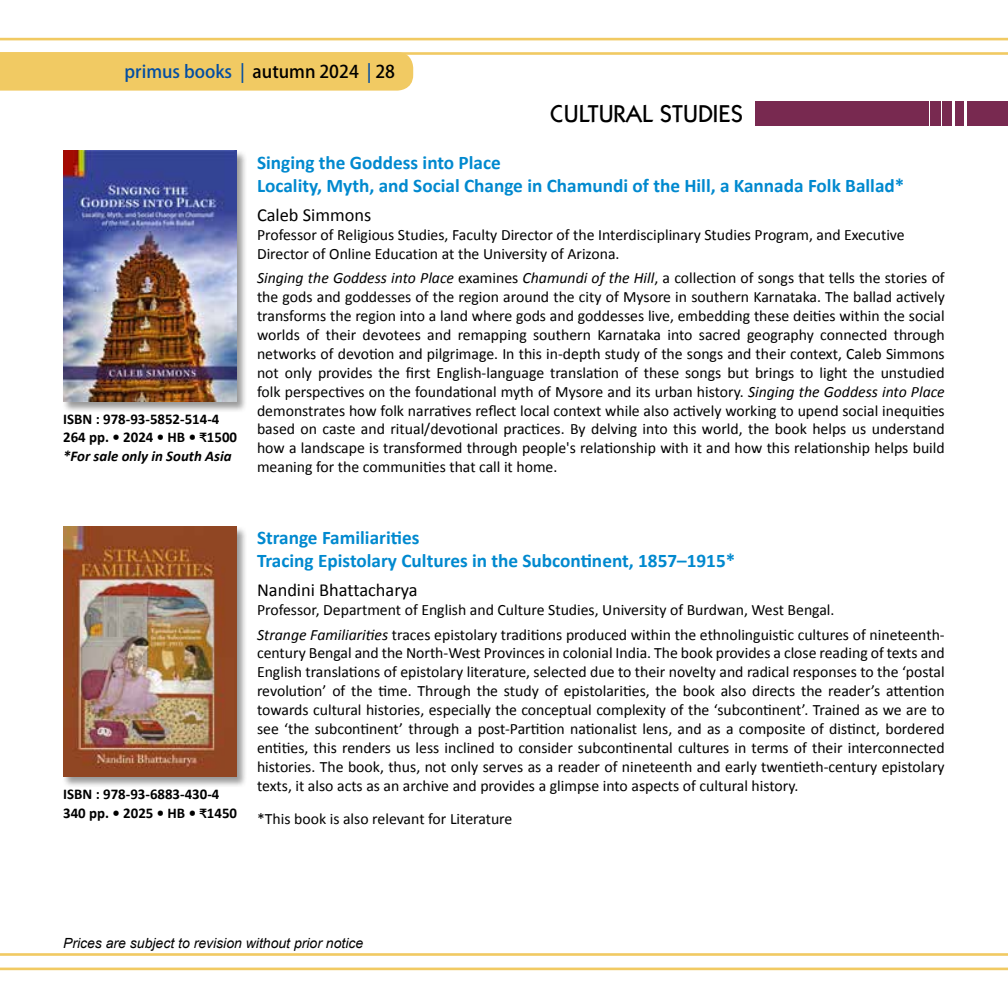
<style>
.page{position:relative;width:1008px;height:1008px;background:#fff}
.page>*{position:absolute;margin:0;border:0;box-sizing:border-box;transform-origin:0 0}
.t1{font:500 24.5px "ITC Kabel Std";color:#000}
.t2{font:700 19.25px/23.1px "Calibri";color:#0089cf}
.t3{font:18.38px "Calibri";color:#000}
.t4{font:500 17.5px "Koz Go Pro";color:#034ea2}
.t5{font:15.75px/18.9px "Calibri";color:#000}
.t6{font:700 14.88px/18.4px "Calibri";color:#000}
.t7{font:italic 700 14.88px "Calibri";color:#000}
.t8{font:italic 14px "Arial";color:#000}
.s1{color:#000}
.s2{font-style:italic}
</style>
<div class="page">
<hr style="left:0;top:38px;width:1008px;height:2px;background:#f1ca63">
<hr style="left:0;top:52px;width:1008px;height:3px;background:#f1ca63">
<hr style="left:0;top:968px;width:1008px;height:2px;background:#f1ca63">
<hr style="left:0;top:953px;width:1008px;height:3px;background:#f1ca63">
<div style="left:0;top:52px;width:413px;height:39px;background:#f1ca63"></div>
<div style="left:967px;top:101px;width:41px;height:25px;background:#782950"></div>
<div style="left:955px;top:101px;width:8px;height:25px;background:#782950"></div>
<div style="left:942px;top:101px;width:9px;height:25px;background:#782950"></div>
<div style="left:930px;top:101px;width:11px;height:25px;background:#782950"></div>
<div style="left:923px;top:101px;width:6px;height:25px;background:#782950"></div>
<div style="left:910px;top:101px;width:12px;height:25px;background:#782950"></div>
<div style="left:755px;top:101px;width:154px;height:25px;background:#782950"></div>
<div style="left:62px;top:150px;width:186px;height:262px;background:#000;opacity:.4"></div>
<img style="left:63px;top:151px;width:173px;height:251px">
<div style="left:62px;top:526px;width:186px;height:262px;background:#000;opacity:.4"></div>
<img style="left:63px;top:526px;width:173px;height:251px">
<p class="t4" style="left:125px;top:61px;width:272px">primus books | <span class="s1">autumn 2024</span> | <span class="s1">28</span></p>
<p class="t6" style="left:63px;top:410px;width:175px">ISBN : 978-93-5852-514-4<br>264 pp. • 2024 • HB • ₹1500</p>
<p class="t7" style="left:63px;top:446px;width:170px">*For sale only in South Asia</p>
<h1 class="t1" style="left:550px;top:99px;width:14px">CULTURAL</h1>
<h1 class="t1" style="left:660px;top:99px;width:85px">STU DIES</h1>
<p class="t2" style="left:257px;top:151px;width:649px">Singing the Goddess into Place<br>Locality, Myth, and Social Change in Chamundi of the Hill, a Kannada Folk Ballad*</p>
<p class="t3" style="left:257px;top:203px;width:116px">Caleb Simmons</p>
<p class="t5" style="left:257px;top:225px;width:649px">Professor of Religious Studies, Faculty Director of the Interdisciplinary Studies Program, and Executive<br>Director of Online Education at the University of Arizona.</p>
<p class="t5" style="left:257px;top:269px;width:689px;text-align:justify"><span class="s2">Singing the Goddess into Place</span> examines <span class="s2">Chamundi of the Hill</span>, a collection of songs that tells the stories of the gods and goddesses of the region around the city of Mysore in southern Karnataka. The ballad actively transforms the region into a land where gods and goddesses live, embedding these deities within the social worlds of their devotees and remapping southern Karnataka into sacred geography connected through networks of devotion and pilgrimage. In this in-depth study of the songs and their context, Caleb Simmons not only provides the first English-language translation of these songs but brings to light the unstudied folk perspectives on the foundational myth of Mysore and its urban history. <span class="s2">Singing the Goddess into Place </span>demonstrates how folk narratives reflect local context while also actively working to upend social inequities based on caste and ritual/devotional practices. By delving into this world, the book helps us understand how a landscape is transformed through people's relationship with it and how this relationship helps build meaning for the communities that call it home.</p>
<p class="t6" style="left:63px;top:785px;width:175px">ISBN : 978-93-6883-430-4<br>340 pp. • 2025 • HB • ₹1450</p>
<p class="t2" style="left:257px;top:526px;width:480px">Strange Familiarities<br>Tracing Epistolary Cultures in the Subcontinent, 1857–1915*</p>
<p class="t3" style="left:257px;top:578px;width:162px">Nandini Bhattacharya</p>
<p class="t5" style="left:257px;top:598px;width:689px;line-height:24.2px">Professor, Department of English and Culture Studies, University of Burdwan, West Bengal.<br><span class="s2">Strange Familiarities</span> traces epistolary traditions produced within the ethnolinguistic cultures of nineteenth-</p>
<p class="t5" style="left:257px;top:644px;width:689px;text-align:justify">century Bengal and the North-West Provinces in colonial India. The book provides a close reading of texts and English translations of epistolary literature, selected due to their novelty and radical responses to the ‘postal revolution’ of the time. Through the study of epistolarities, the book also directs the reader’s attention towards cultural histories, especially the conceptual complexity of the ‘subcontinent’. Trained as we are to see ‘the subcontinent’ through a post-Partition nationalist lens, and as a composite of distinct, bordered entities, this renders us less inclined to consider subcontinental cultures in terms of their interconnected histories. The book, thus, not only serves as a reader of nineteenth and early twentieth-century epistolary texts, it also acts as an archive and provides a glimpse into aspects of cultural history.</p>
<p class="t5" style="left:257px;top:809px;width:257px">*This book is also relevant for Literature</p>
<p class="t8" style="left:63px;top:934px;width:302px">Prices are subject to revision without prior notice</p>
</div>
